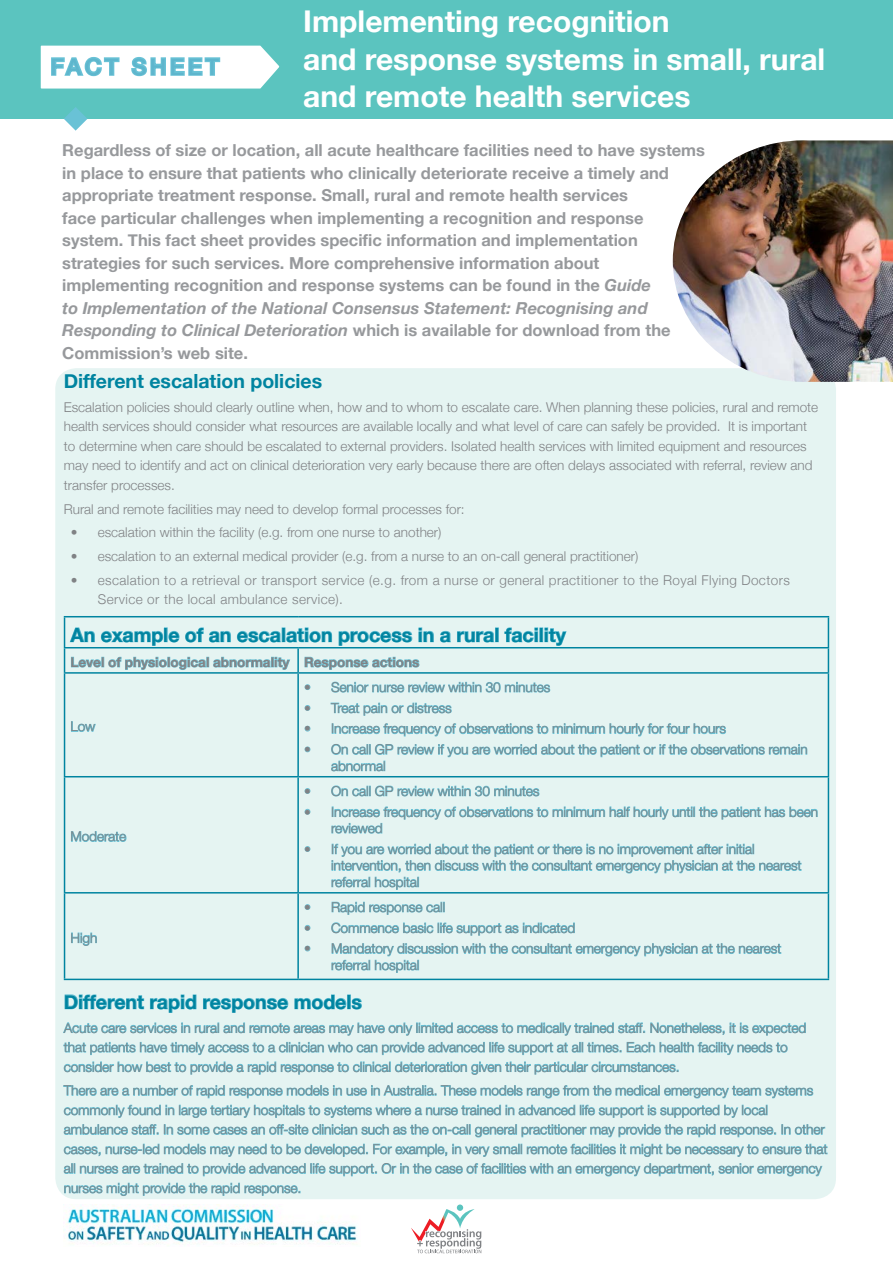
<style>
.page{position:relative;width:893px;height:1263px;background:#fff}
.page>*{position:absolute;margin:0;border:0;box-sizing:border-box;transform-origin:0 0}
.t1{font:700 30px/37.5px "Helvetica Neue";color:#fff}
.t2{font:500 22.5px "Helvetica Neue";letter-spacing:.15em;color:#5eb6cd}
.t3{font:700 19.5px "Helvetica Neue";color:#0084a0}
.t4{font:700 16.5px/22.5px "Helvetica Neue";color:#97999c}
.t5{font:300 13.5px/19.5px "Helvetica Neue";color:#808285}
.t6{font:300 13.5px/19.5px "Helvetica Neue";letter-spacing:.03em;color:#808285}
.t7{font:700 13.5px "Helvetica Neue";color:#808285}
.s1{font-style:italic}
</style>
<div class="page">
<div style="left:0;top:0;width:893px;height:119px;background:#5bc4bf"></div>
<svg style="left:64px;top:107px;width:23px;height:24px"></svg>
<svg style="left:41px;top:46px;width:238px;height:43px;background:#def2f5"></svg>
<div style="left:55px;top:368px;width:781px;height:831px;background:#e5f4f2;border-radius:21px"></div>
<div style="left:457px;top:1204px;width:6px;height:7px;background:#5bc4bf;border-radius:50%"></div>
<svg style="left:411px;top:1209px;width:70px;height:44px"></svg>
<img style="left:64px;top:1204px;width:294px;height:41px">
<img style="left:673px;top:140px;width:220px;height:242px">
<svg style="left:64px;top:648px;width:1px;height:24px"></svg>
<hr style="left:297px;top:648px;width:2px;height:24px;background:#0084a0">
<svg style="left:828px;top:648px;width:1px;height:24px"></svg>
<hr style="left:64px;top:672px;width:234px;height:2px;background:#0084a0">
<hr style="left:64px;top:674px;width:1px;height:102px;background:#0084a0">
<hr style="left:298px;top:672px;width:531px;height:2px;background:#0084a0">
<hr style="left:297px;top:674px;width:2px;height:102px;background:#0084a0">
<hr style="left:828px;top:674px;width:1px;height:102px;background:#0084a0">
<hr style="left:64px;top:776px;width:234px;height:1px;background:#0084a0">
<hr style="left:64px;top:777px;width:1px;height:115px;background:#0084a0">
<hr style="left:298px;top:776px;width:531px;height:1px;background:#0084a0">
<hr style="left:297px;top:777px;width:2px;height:115px;background:#0084a0">
<hr style="left:828px;top:777px;width:1px;height:115px;background:#0084a0">
<hr style="left:64px;top:892px;width:234px;height:1px;background:#0084a0">
<hr style="left:64px;top:893px;width:1px;height:86px;background:#0084a0">
<hr style="left:298px;top:892px;width:531px;height:1px;background:#0084a0">
<hr style="left:297px;top:893px;width:2px;height:86px;background:#0084a0">
<hr style="left:828px;top:893px;width:1px;height:86px;background:#0084a0">
<hr style="left:64px;top:979px;width:234px;height:1px;background:#0084a0">
<hr style="left:298px;top:979px;width:531px;height:1px;background:#0084a0">
<hr style="left:64px;top:616px;width:234px;height:1px;background:#0084a0">
<hr style="left:64px;top:617px;width:1px;height:30px;background:#0084a0">
<hr style="left:298px;top:616px;width:531px;height:1px;background:#0084a0">
<hr style="left:828px;top:617px;width:1px;height:30px;background:#0084a0">
<hr style="left:64px;top:647px;width:234px;height:1px;background:#0084a0">
<hr style="left:298px;top:647px;width:531px;height:1px;background:#0084a0">
<svg style="left:70px;top:627px;width:25px;height:15px"></svg>
<svg style="left:101px;top:627px;width:130px;height:19px"></svg>
<svg style="left:237px;top:628px;width:95px;height:15px"></svg>
<svg style="left:338px;top:631px;width:75px;height:15px"></svg>
<svg style="left:419px;top:628px;width:15px;height:14px"></svg>
<svg style="left:440px;top:631px;width:11px;height:12px"></svg>
<svg style="left:457px;top:628px;width:41px;height:15px"></svg>
<svg style="left:504px;top:627px;width:34px;height:16px"></svg>
<div style="left:540px;top:628px;width:3px;height:14px;border:1px solid #69c2d6"></div>
<svg style="left:545px;top:628px;width:22px;height:18px"></svg>
<svg style="left:71px;top:656px;width:219px;height:14px"></svg>
<svg style="left:304px;top:656px;width:116px;height:14px"></svg>
<svg style="left:71px;top:721px;width:25px;height:11px"></svg>
<svg style="left:304px;top:684px;width:7px;height:6px"></svg>
<svg style="left:331px;top:681px;width:219px;height:12px"></svg>
<svg style="left:304px;top:705px;width:7px;height:6px"></svg>
<svg style="left:330px;top:702px;width:122px;height:14px"></svg>
<svg style="left:304px;top:725px;width:7px;height:7px"></svg>
<svg style="left:332px;top:723px;width:394px;height:14px"></svg>
<svg style="left:304px;top:746px;width:7px;height:6px"></svg>
<svg style="left:331px;top:744px;width:476px;height:28px"></svg>
<svg style="left:71px;top:831px;width:56px;height:11px"></svg>
<svg style="left:304px;top:788px;width:7px;height:6px"></svg>
<svg style="left:331px;top:785px;width:209px;height:12px"></svg>
<svg style="left:304px;top:808px;width:7px;height:7px"></svg>
<svg style="left:331px;top:806px;width:487px;height:28px"></svg>
<svg style="left:304px;top:846px;width:7px;height:6px"></svg>
<svg style="left:331px;top:843px;width:471px;height:47px"></svg>
<svg style="left:71px;top:932px;width:26px;height:14px"></svg>
<svg style="left:304px;top:904px;width:7px;height:6px"></svg>
<svg style="left:331px;top:901px;width:113px;height:14px"></svg>
<svg style="left:304px;top:925px;width:7px;height:6px"></svg>
<svg style="left:331px;top:922px;width:244px;height:14px"></svg>
<svg style="left:304px;top:945px;width:7px;height:7px"></svg>
<svg style="left:331px;top:943px;width:451px;height:30px"></svg>
<svg style="left:64px;top:994px;width:80px;height:16px"></svg>
<svg style="left:150px;top:994px;width:47px;height:19px"></svg>
<svg style="left:203px;top:994px;width:159px;height:19px"></svg>
<svg style="left:63px;top:1022px;width:743px;height:14px"></svg>
<svg style="left:63px;top:1042px;width:725px;height:13px"></svg>
<svg style="left:63px;top:1061px;width:615px;height:14px"></svg>
<svg style="left:63px;top:1085px;width:751px;height:33px"></svg>
<svg style="left:63px;top:1124px;width:765px;height:33px"></svg>
<svg style="left:63px;top:1163px;width:759px;height:33px"></svg>
<h2 class="t2" style="left:51px;top:48px;width:170px">FACT SHEET</h2>
<h1 class="t1" style="left:303px;top:1px;width:524px">Implementing recognition<br>and response systems in small, rural and remote health services</h1>
<p class="t4" style="left:62px;top:138px;width:644px">Regardless of size or location, all acute healthcare facilities need to have systems in place to ensure that patients who clinically deteriorate receive a timely and appropriate treatment response. Small, rural and remote health services<br>face particular challenges when implementing a recognition and response system. This fact sheet provides specific information and implementation strategies for such services. More comprehensive information about implementing recognition and response systems can be found in the <span class="s1">Guide<br>to Implementation of the National Consensus Statement: Recognising and Responding to Clinical Deterioration</span> which is available for download from the Commission’s web site.</p>
<h3 class="t3" style="left:64px;top:364px;width:260px">Different escalation policies</h3>
<p class="t5" style="left:64px;top:397px;width:756px">Escalation policies should clearly outline when, how and to whom to escalate care. When planning these policies, rural and remote health services should consider what resources are available locally and what level of care can safely be provided. It is important to determine when care should be escalated to external providers. Isolated health services with limited equipment and resources may need to identify and act on clinical deterioration very early because there are often delays associated with referral, review and transfer processes.</p>
<p class="t5" style="left:64px;top:498px;width:402px">Rural and remote facilities may need to develop formal processes for:</p>
<p class="t5" style="left:71px;top:522px;width:372px">• escalation within the facility (e.g. from one nurse to another)</p>
<p class="t5" style="left:71px;top:546px;width:569px">• escalation to an external medical provider (e.g. from a nurse to an on-call general practitioner)</p>
<p class="t6" style="left:98px;top:570px;width:693px;text-indent:-27px">• escalation to a retrieval or transport service (e.g. from a nurse or general practitioner to the Royal Flying Doctors<br>Service or the local ambulance service).</p>
<h3 class="t3" style="left:71px;top:617px;width:497px">An example of an escalation process in a rural facility</h3>
<p class="t7" style="left:71px;top:650px;width:350px">Level of physiological abnormality Response actions</p>
<p class="t5" style="left:71px;top:716px;width:26px">Low</p>
<p class="t5" style="left:71px;top:826px;width:57px">Moderate</p>
<p class="t5" style="left:304px;top:677px;width:248px">• Senior nurse review within 30 minutes</p>
<p class="t5" style="left:304px;top:697px;width:149px">• Treat pain or distress</p>
<p class="t5" style="left:304px;top:718px;width:423px">• Increase frequency of observations to minimum hourly for four hours</p>
<p class="t5" style="left:331px;top:740px;width:478px;line-height:16.5px;text-indent:-27px">• On call GP review if you are worried about the patient or if the observations remain abnormal</p>
<p class="t5" style="left:304px;top:780px;width:237px">• On call GP review within 30 minutes</p>
<p class="t5" style="left:331px;top:803px;width:488px;line-height:16.5px;text-indent:-27px">• Increase frequency of observations to minimum half hourly until the patient has been reviewed</p>
<p class="t5" style="left:331px;top:840px;width:472px;line-height:16.5px;text-indent:-27px">• If you are worried about the patient or there is no improvement after initial intervention, then discuss with the consultant emergency physician at the nearest referral hospital</p>
<p class="t5" style="left:304px;top:896px;width:143px">• Rapid response call</p>
<p class="t5" style="left:304px;top:917px;width:273px">• Commence basic life support as indicated</p>
<p class="t5" style="left:331px;top:939px;width:452px;line-height:16.5px;text-indent:-27px">• Mandatory discussion with the consultant emergency physician at the nearest referral hospital</p>
<h3 class="t3" style="left:64px;top:984px;width:300px">Different rapid response models</h3>
<p class="t5" style="left:64px;top:1017px;width:744px">Acute care services in rural and remote areas may have only limited access to medically trained staff. Nonetheless, it is expected that patients have timely access to a clinician who can provide advanced life support at all times. Each health facility needs to consider how best to provide a rapid response to clinical deterioration given their particular circumstances.</p>
<p class="t5" style="left:64px;top:1080px;width:765px">There are a number of rapid response models in use in Australia. These models range from the medical emergency team systems commonly found in large tertiary hospitals to systems where a nurse trained in advanced life support is supported by local ambulance staff. In some cases an off-site clinician such as the on-call general practitioner may provide the rapid response. In other cases, nurse-led models may need to be developed. For example, in very small remote facilities it might be necessary to ensure that all nurses are trained to provide advanced life support. Or in the case of facilities with an emergency department, senior emergency nurses might provide the rapid response.</p>
<p class="t5" style="left:71px;top:927px;width:28px">High</p>
</div>
